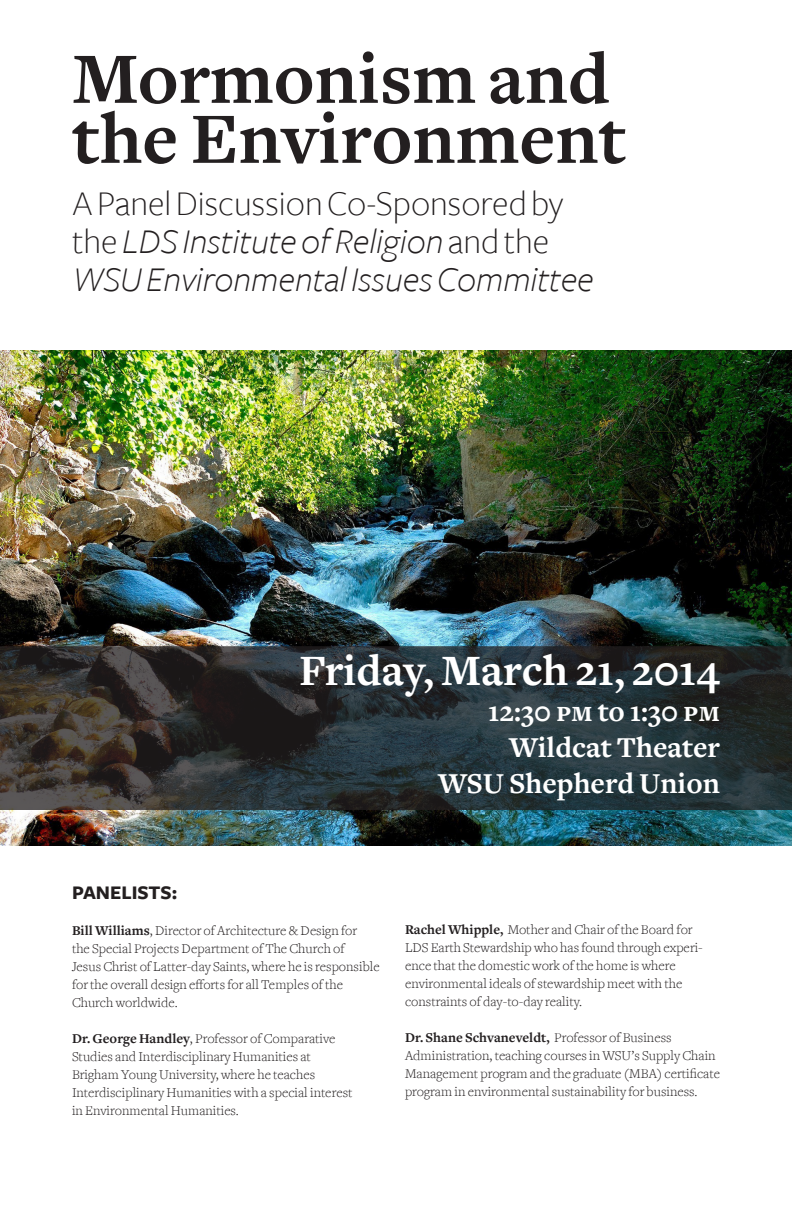
<style>
.page{position:relative;width:792px;height:1224px;background:#fff}
.page>*{position:absolute;margin:0;border:0;box-sizing:border-box;transform-origin:0 0}
.t1{font:700 75px/60px "Freight Text";color:#231f20}
.t2{font:700 45px "Freight Text";color:#fff}
.t3{font:italic 300 36px/38px "Freight Sans";color:#231f20}
.t4{font:700 30px "Freight Text";color:#fff}
.t5{font:700 20px "Freight Sans";color:#231f20}
.t6{font:300 14px/18px "Freight Text";color:#231f20}
.s1{font-style:normal}
.s2{font-family:"Freight Text Bold SC";font-weight:400}
.s3{font-weight:700}
</style>
<div class="page">
<img style="left:0;top:350px;width:792px;height:495px">
<svg style="left:0;top:646px;width:792px;height:164px;background:#2b3134"></svg>
<p class="t1" style="left:72px;top:50px;width:556px">Mormonism and the Environment</p>
<p class="t3" style="left:72px;top:185px;width:523px"><span class="s1">A Panel Discussion Co-Sponsored by the</span> LDS Institute of Religion <span class="s1">and the<br></span>WSU Environmental Issues Committee</p>
<p class="t2" style="left:299px;top:645px;width:422px">Friday, March 21, 2014</p>
<p class="t4" style="left:488px;top:694px;width:233px">12:30 <span class="s2">pm</span> to 1:30 <span class="s2">pm</span></p>
<p class="t4" style="left:509px;top:730px;width:212px">Wildcat Theater</p>
<p class="t4" style="left:438px;top:766px;width:283px">WSU Shepherd Union</p>
<p class="t5" style="left:72px;top:882px;width:107px">PANELISTS:</p>
<p class="t6" style="left:72px;top:922px;width:309px"><span class="s3">Bill Williams</span>, Director of Architecture &amp; Design for<br>the Special Projects Department of The Church of<br>Jesus Christ of Latter-day Saints, where he is responsible for the overall design efforts for all Temples of the Church worldwide.</p>
<p class="t6" style="left:72px;top:1030px;width:282px"><span class="s3">Dr. George Handley</span>, Professor of Comparative Studies and Interdisciplinary Humanities at Brigham Young University, where he teaches Interdisciplinary Humanities with a special interest in Environmental Humanities.</p>
<p class="t6" style="left:405px;top:920px;width:299px"><span class="s3">Rachel Whipple,</span> Mother and Chair of the Board for LDS Earth Stewardship who has found through experi&shy;ence that the domestic work of the home is where environmental ideals of stewardship meet with the constraints of day-to-day reality.</p>
<p class="t6" style="left:405px;top:1028px;width:316px"><span class="s3">Dr. Shane Schvaneveldt,</span> Professor of Business Administration, teaching courses in WSU’s Supply Chain Management program and the graduate (MBA) certificate program in environmental sustainability for business.</p>
</div>
